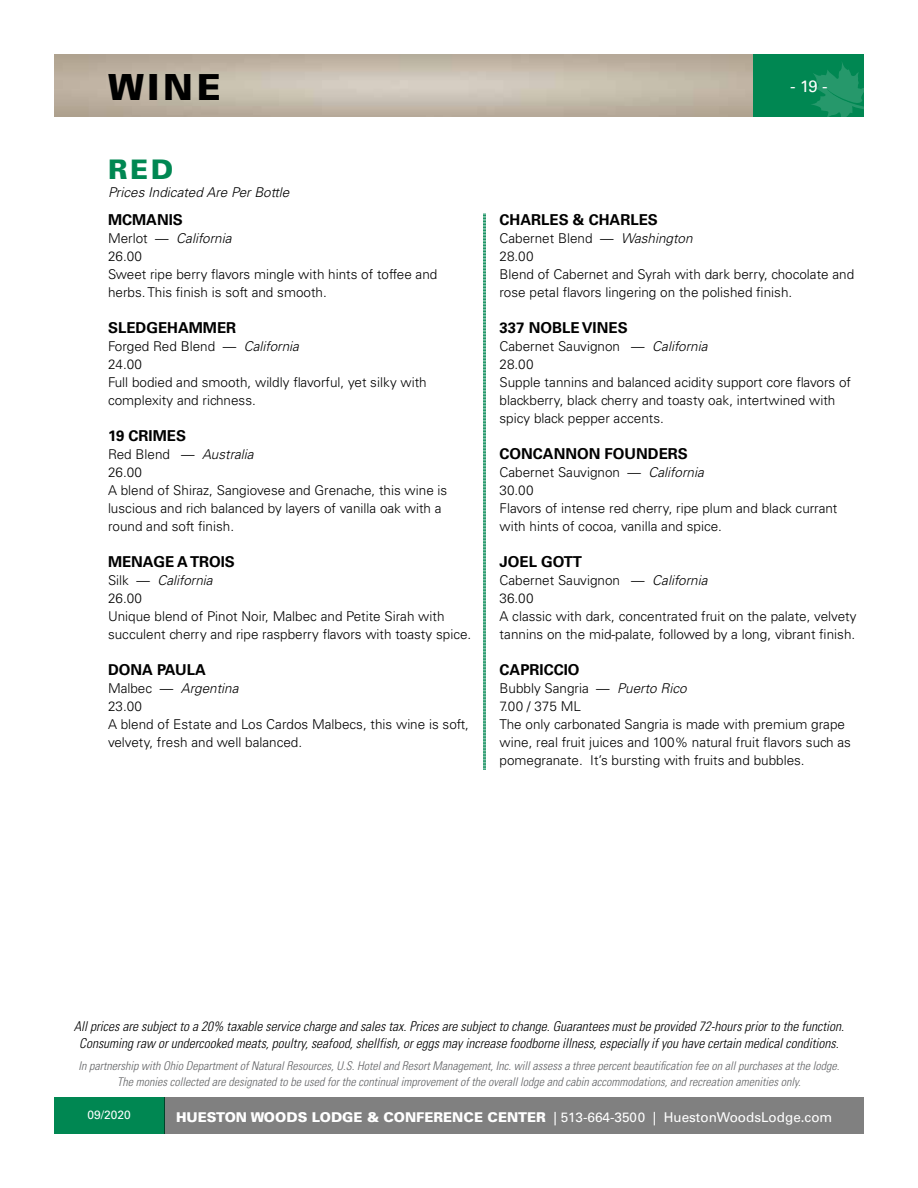
<style>
.page{position:relative;width:918px;height:1188px;background:#fff}
.page>*{position:absolute;margin:0;border:0;box-sizing:border-box;transform-origin:0 0}
.t1{font:900 36px "Univers LT Std";color:#000}
.t2{font:900 27px "Univers LT Std";color:#008752}
.t3{font:16.5px "Univers LT Std";color:#fff}
.t4{font:700 15px "Univers LT Std";color:#000}
.t5{font:300 13.5px/18px "Univers LT Std";color:#000}
.t6{font:italic 300 condensed 13.5px/16.2px "Univers LT Std";color:#000;text-align:center}
.t7{font:13.5px "Univers LT Std";color:#fff}
.t8{font:italic 300 13.5px "Univers LT Std";color:#000}
.t9{font:italic 300 condensed 12px/16.2px "Univers LT Std";color:#636466;text-align:center}
.t10{font:12px "Univers LT Std";color:#fff}
.s1{font-style:italic}
.s2{font-weight:900}
</style>
<div class="page">
<img style="left:54px;top:54px;width:700px;height:63px">
<div style="left:754px;top:54px;width:110px;height:63px;background:#008752"></div>
<svg style="left:811px;top:63px;width:53px;height:54px"></svg>
<div style="left:54px;top:1097px;width:110px;height:37px;background:#008752"></div>
<div style="left:164px;top:1097px;width:700px;height:37px;background:#808080"></div>
<svg style="left:483px;top:214px;width:3px;height:556px;background:#54ae8a"></svg>
<h1 class="t1" style="left:108px;top:64px;width:114px">WINE</h1>
<h2 class="t2" style="left:108px;top:152px;width:67px">RED</h2>
<p class="t8" style="left:108px;top:184px;width:183px">Prices Indicated Are Per Bottle</p>
<p class="t4" style="left:108px;top:211px;width:76px">MCMANIS</p>
<p class="t5" style="left:108px;top:229px;width:331px">Merlot — <span class="s1">California<br></span>26.00<br>Sweet ripe berry flavors mingle with hints of toffee and herbs. This finish is soft and smooth.</p>
<p class="t4" style="left:108px;top:319px;width:130px">SLEDGEHAMMER</p>
<p class="t5" style="left:108px;top:337px;width:320px">Forged Red Blend — <span class="s1">California<br></span>24.00<br>Full bodied and smooth, wildly flavorful, yet silky with complexity and richness.</p>
<p class="t4" style="left:108px;top:427px;width:80px">19 CRIMES</p>
<p class="t5" style="left:108px;top:445px;width:341px">Red Blend — <span class="s1">Australia<br></span>26.00<br>A blend of Shiraz, Sangiovese and Grenache, this wine is luscious and rich balanced by layers of vanilla oak with a round and soft finish.</p>
<p class="t4" style="left:108px;top:553px;width:128px">MENAGE A TROIS</p>
<p class="t5" style="left:108px;top:571px;width:365px">Silk — <span class="s1">California<br></span>26.00<br>Unique blend of Pinot Noir, Malbec and Petite Sirah with succulent cherry and ripe raspberry flavors with toasty spice.</p>
<p class="t4" style="left:108px;top:661px;width:99px">DONA PAULA</p>
<p class="t5" style="left:108px;top:679px;width:362px">Malbec — <span class="s1">Argentina<br></span>23.00<br>A blend of Estate and Los Cardos Malbecs, this wine is soft, velvety, fresh and well balanced.</p>
<p class="t3" style="left:790px;top:76px;width:39px">- 19 -</p>
<p class="t4" style="left:500px;top:211px;width:160px">CHARLES &amp; CHARLES</p>
<p class="t5" style="left:500px;top:229px;width:356px">Cabernet Blend — <span class="s1">Washington<br></span>28.00<br>Blend of Cabernet and Syrah with dark berry, chocolate and rose petal flavors lingering on the polished finish.</p>
<p class="t4" style="left:500px;top:319px;width:130px">337 NOBLE VINES</p>
<p class="t5" style="left:500px;top:337px;width:353px">Cabernet Sauvignon — <span class="s1">California<br></span>28.00<br>Supple tannins and balanced acidity support core flavors of blackberry, black cherry and toasty oak, intertwined with spicy black pepper accents.</p>
<p class="t4" style="left:500px;top:445px;width:190px">CONCANNON FOUNDERS</p>
<p class="t5" style="left:500px;top:463px;width:339px">Cabernet Sauvignon — <span class="s1">California<br></span>30.00<br>Flavors of intense red cherry, ripe plum and black currant with hints of cocoa, vanilla and spice.</p>
<p class="t4" style="left:500px;top:553px;width:84px">JOEL GOTT</p>
<p class="t5" style="left:500px;top:571px;width:359px">Cabernet Sauvignon — <span class="s1">California<br></span>36.00<br>A classic with dark, concentrated fruit on the palate, velvety tannins on the mid-palate, followed by a long, vibrant finish.</p>
<p class="t4" style="left:500px;top:661px;width:82px">CAPRICCIO</p>
<p class="t5" style="left:500px;top:679px;width:353px">Bubbly Sangria — <span class="s1">Puerto Rico<br></span>7.00 / 375 ML<br>The only carbonated Sangria is made with premium grape wine, real fruit juices and 100% natural fruit flavors such as pomegranate. It’s bursting with fruits and bubbles.</p>
<p class="t6" style="left:74px;top:1019px;width:772px">All prices are subject to a 20% taxable service charge and sales tax. Prices are subject to change. Guarantees must be provided 72-hours prior to the function.<br>Consuming raw or undercooked meats, poultry, seafood, shellfish, or eggs may increase foodborne illness, especially if you have certain medical conditions.</p>
<p class="t9" style="left:79px;top:1057px;width:762px">In partnership with Ohio Department of Natural Resources, U.S. Hotel and Resort Management, Inc. will assess a three percent beautification fee on all purchases at the lodge.<br>The monies collected are designated to be used for the continual improvement of the overall lodge and cabin accommodations, and recreation amenities only.</p>
<p class="t10" style="left:87px;top:1108px;width:45px">09/2020</p>
<p class="t7" style="left:176px;top:1109px;width:658px"><span class="s2">HUESTON WOODS LODGE &amp; CONFERENCE CENTER</span> | 513-664-3500 | HuestonWoodsLodge.com</p>
</div>
